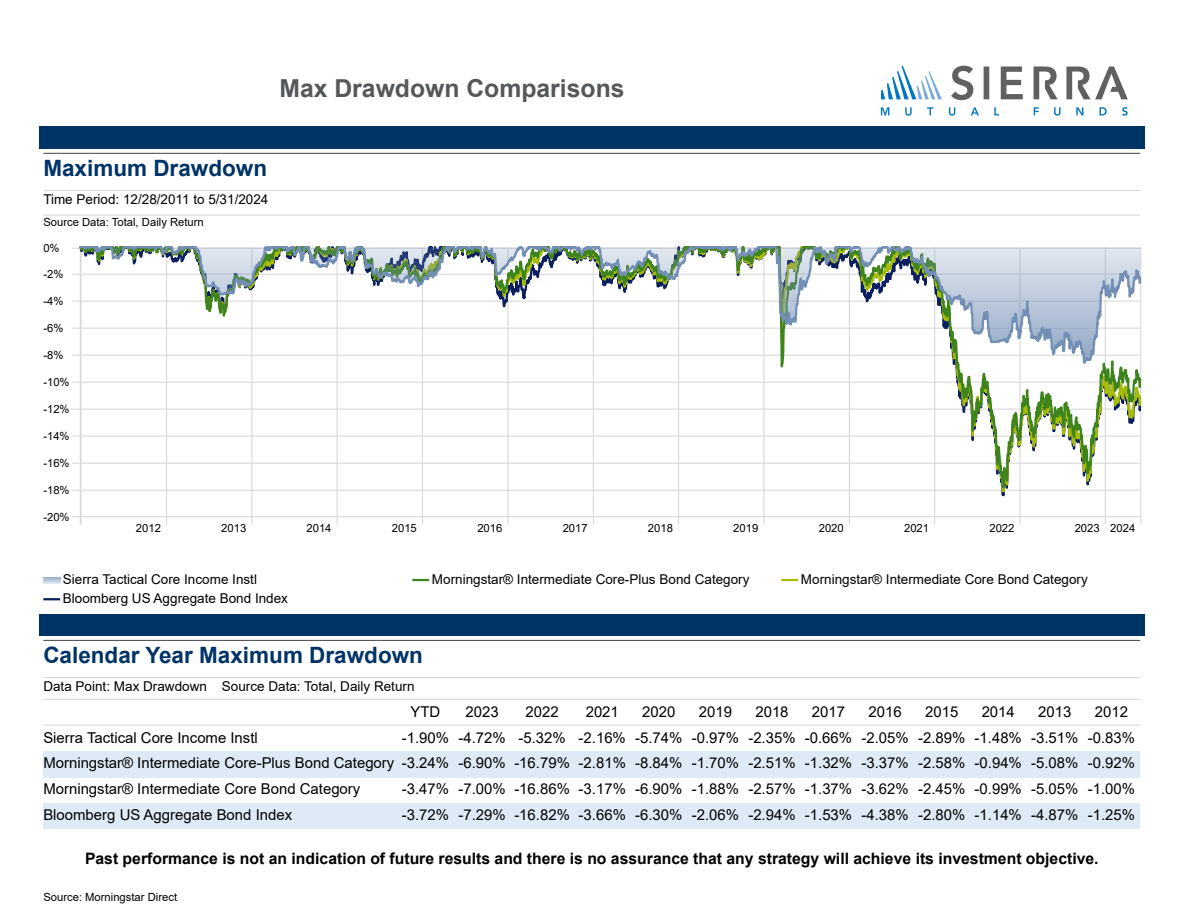
<style>
.page{position:relative;width:1188px;height:918px;background:#fff}
.page>*{position:absolute;margin:0;border:0;box-sizing:border-box;transform-origin:0 0}
.t1{font:700 24.75px "Arial";color:#54585a}
.t2{font:700 22.5px "Arial";color:#036}
.t3{font:700 15.75px "Arial";color:#000}
.t4{font:14.85px/25.8px "Arial";color:#000}
.t5{font:13.5px "Arial";color:#000}
.t6{font:11.25px "Arial";color:#000}
</style>
<div class="page">
<svg style="left:880px;top:65px;width:248px;height:51px"></svg>
<div style="left:39px;top:126px;width:1106px;height:23px;background:#036"></div>
<hr style="left:43px;top:153px;width:1097px;height:1px;background:#54585a">
<hr style="left:43px;top:190px;width:1097px;height:1px;background:#d9d9d9">
<hr style="left:43px;top:215px;width:1097px;height:1px;background:#d9d9d9">
<svg style="left:507px;top:517px;width:2px;height:8px"></svg>
<svg style="left:1019px;top:517px;width:2px;height:8px"></svg>
<hr style="left:1140px;top:247px;width:1px;height:270px;background:#d9d9d9">
<svg style="left:72px;top:516px;width:10px;height:9px"></svg>
<svg style="left:78px;top:412px;width:1062px;height:105px"></svg>
<svg style="left:78px;top:246px;width:1062px;height:166px"></svg>
<svg style="left:80px;top:247px;width:1060px;height:115px"></svg>
<svg style="left:43px;top:577px;width:17px;height:6px"></svg>
<svg style="left:412px;top:579px;width:17px;height:2px"></svg>
<svg style="left:781px;top:579px;width:17px;height:2px"></svg>
<svg style="left:43px;top:598px;width:17px;height:2px"></svg>
<div style="left:39px;top:614px;width:1106px;height:22px;background:#036"></div>
<hr style="left:43px;top:640px;width:1097px;height:1px;background:#54585a">
<hr style="left:43px;top:677px;width:1097px;height:1px;background:#d9d9d9">
<hr style="left:43px;top:699px;width:1097px;height:1px;background:#d9d9d9">
<div style="left:44px;top:751px;width:1096px;height:27px;background:#deebf6"></div>
<div style="left:44px;top:803px;width:1096px;height:26px;background:#deebf6"></div>
<hr style="left:43px;top:725px;width:1097px;height:1px;background:#d9d9d9">
<h1 class="t1" style="left:279px;top:71px;width:347px">Max Drawdown Comparisons</h1>
<h2 class="t2" style="left:43px;top:152px;width:225px">Maximum Drawdown</h2>
<p class="t5" style="left:43px;top:190px;width:227px">Time Period: 12/28/2011 to 5/31/2024</p>
<p class="t6" style="left:43px;top:215px;width:162px">Source Data: Total, Daily Return</p>
<p class="t6" style="left:43px;top:241px;width:18px">0%</p>
<p class="t6" style="left:43px;top:266px;width:22px">-2%</p>
<p class="t6" style="left:43px;top:293px;width:22px">-4%</p>
<p class="t6" style="left:43px;top:320px;width:22px">-6%</p>
<p class="t6" style="left:43px;top:347px;width:22px">-8%</p>
<p class="t6" style="left:43px;top:374px;width:28px">-10%</p>
<p class="t6" style="left:43px;top:401px;width:28px">-12%</p>
<p class="t6" style="left:43px;top:428px;width:28px">-14%</p>
<p class="t6" style="left:43px;top:455px;width:28px">-16%</p>
<p class="t6" style="left:43px;top:482px;width:28px">-18%</p>
<p class="t6" style="left:43px;top:509px;width:28px">-20%</p>
<p class="t6" style="left:136px;top:521px;width:27px">2012</p>
<p class="t6" style="left:221px;top:521px;width:27px">2013</p>
<p class="t6" style="left:307px;top:521px;width:27px">2014</p>
<p class="t6" style="left:392px;top:521px;width:27px">2015</p>
<p class="t6" style="left:477px;top:521px;width:27px">2016</p>
<p class="t6" style="left:563px;top:521px;width:27px">2017</p>
<p class="t6" style="left:648px;top:521px;width:27px">2018</p>
<p class="t6" style="left:733px;top:521px;width:27px">2019</p>
<p class="t6" style="left:819px;top:521px;width:27px">2020</p>
<p class="t6" style="left:904px;top:521px;width:27px">2021</p>
<p class="t6" style="left:989px;top:521px;width:27px">2022</p>
<p class="t6" style="left:1075px;top:521px;width:62px">2023 2024</p>
<p class="t5" style="left:63px;top:570px;width:196px">Sierra Tactical Core Income Instl</p>
<p class="t5" style="left:432px;top:570px;width:319px">Morningstar® Intermediate Core-Plus Bond Category</p>
<p class="t5" style="left:801px;top:570px;width:288px">Morningstar® Intermediate Core Bond Category</p>
<p class="t5" style="left:63px;top:589px;width:227px">Bloomberg US Aggregate Bond Index</p>
<h2 class="t2" style="left:43px;top:639px;width:381px">Calendar Year Maximum Drawdown</h2>
<p class="t5" style="left:43px;top:677px;width:373px">Data Point: Max Drawdown Source Data: Total, Daily Return</p>
<p class="t4" style="left:411px;top:699px;width:31px">YTD</p>
<p class="t4" style="left:465px;top:699px;width:35px">2023</p>
<p class="t4" style="left:526px;top:699px;width:35px">2022</p>
<p class="t4" style="left:586px;top:699px;width:35px">2021</p>
<p class="t4" style="left:642px;top:699px;width:35px">2020</p>
<p class="t4" style="left:699px;top:699px;width:35px">2019</p>
<p class="t4" style="left:755px;top:699px;width:35px">2018</p>
<p class="t4" style="left:812px;top:699px;width:35px">2017</p>
<p class="t4" style="left:869px;top:699px;width:35px">2016</p>
<p class="t4" style="left:925px;top:699px;width:35px">2015</p>
<p class="t4" style="left:982px;top:699px;width:35px">2014</p>
<p class="t4" style="left:1038px;top:699px;width:35px">2013</p>
<p class="t4" style="left:1095px;top:699px;width:35px">2012</p>
<p class="t4" style="left:43px;top:724px;width:353px">Sierra Tactical Core Income Instl<br>Morningstar® Intermediate Core-Plus Bond Category Morningstar® Intermediate Core Bond Category Bloomberg US Aggregate Bond Index</p>
<p class="t4" style="left:402px;top:724px;width:735px;text-align:justify">-1.90% -4.72% -5.32% -2.16% -5.74% -0.97% -2.35% -0.66% -2.05% -2.89% -1.48% -3.51% -0.83% -3.24% -6.90% -16.79% -2.81% -8.84% -1.70% -2.51% -1.32% -3.37% -2.58% -0.94% -5.08% -0.92% -3.47% -7.00% -16.86% -3.17% -6.90% -1.88% -2.57% -1.37% -3.62% -2.45% -0.99% -5.05% -1.00% -3.72% -7.29% -16.82% -3.66% -6.30% -2.06% -2.94% -1.53% -4.38% -2.80% -1.14% -4.87% -1.25%</p>
<p class="t3" style="left:85px;top:847px;width:1015px">Past performance is not an indication of future results and there is no assurance that any strategy will achieve its investment objective.</p>
<p class="t6" style="left:43px;top:890px;width:135px">Source: Morningstar Direct</p>
</div>
